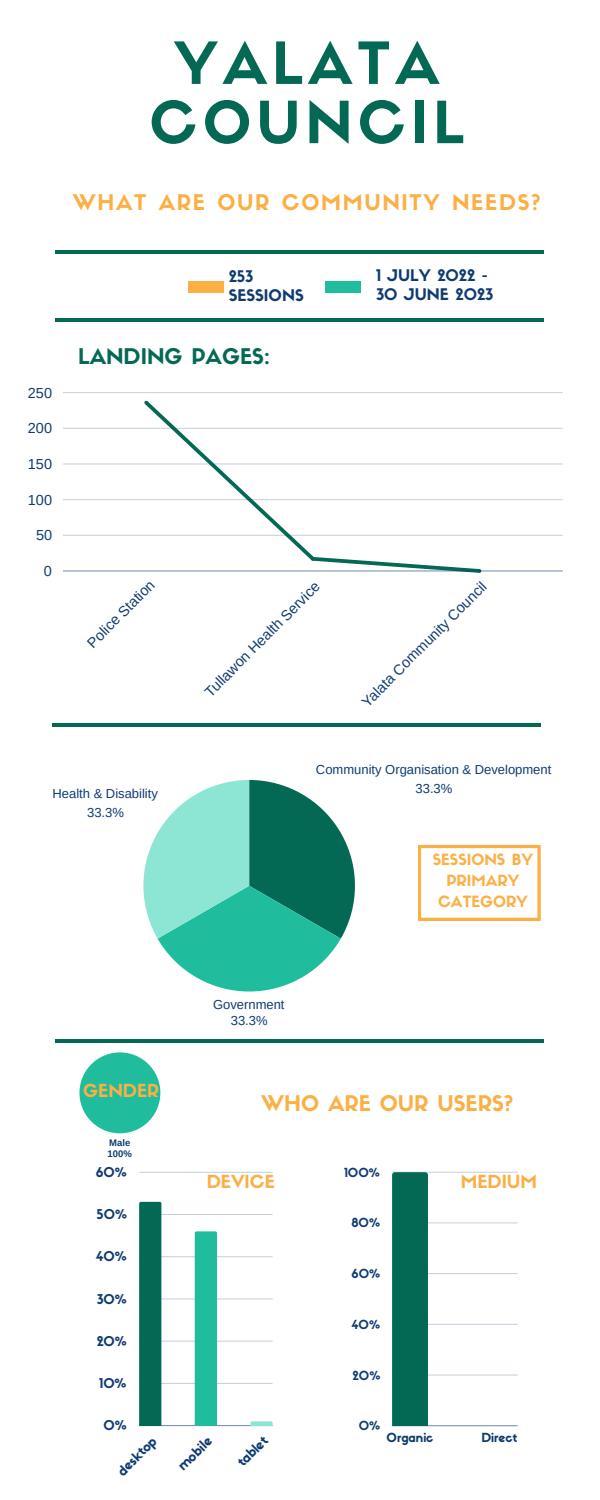
<style>
.page{position:relative;width:600px;height:1500px;background:#fff}
.page>*{position:absolute;margin:0;border:0;box-sizing:border-box;transform-origin:0 0}
.t1{font:57px/59.2px "Sifonn Basic";letter-spacing:.09em;color:#036954;text-align:center}
.t2{font:21.2px "Sifonn Basic";letter-spacing:.08em;color:#fbaf45}
.t3{font:21.2px "Sifonn Basic";color:#fbaf45}
.t4{font:21.2px "Sifonn Basic";color:#036954}
.t5{font:17.7px "Sifonn Basic";color:#fbaf45}
.t6{font:15.7px/18.8px "Sifonn Basic";color:#0f3b71}
.t7{font:15.2px/21px "Sifonn Basic";color:#fbaf45;text-align:center}
.t8{font:14.5px "Arimo";color:#0f3b71}
.t9{font:13.3px "Sifonn Basic";color:#0f3b71}
.t10{font:13px/19.2px "Arimo";color:#0f3b71;text-align:center}
.t11{font:12.3px "Sifonn Basic";color:#0f3b71}
.t12{font:700 9.5px/11.4px "Arimo";color:#0f3b71}
</style>
<div class="page">
<div style="left:188px;top:281px;width:36px;height:12px;background:#fbaf45"></div>
<div style="left:326px;top:281px;width:35px;height:12px;background:#1fbd9d"></div>
<svg style="left:143px;top:780px;width:212px;height:212px"></svg>
<svg style="left:418px;top:845px;width:123px;height:76px"></svg>
<hr style="left:392px;top:1425px;width:126px;height:1px;background:#93a7bf">
<hr style="left:392px;top:1375px;width:126px;height:1px;background:#dee4eb">
<hr style="left:392px;top:1324px;width:126px;height:1px;background:#cdd6e1">
<hr style="left:392px;top:1273px;width:126px;height:1px;background:#cad3df">
<hr style="left:392px;top:1223px;width:126px;height:1px;background:#e6ebf0">
<hr style="left:392px;top:1172px;width:126px;height:1px;background:#d5dde6">
<div style="left:392px;top:1172px;width:36px;height:254px;background:#036954"></div>
<hr style="left:56px;top:250px;width:488px;height:4px;background:#036954">
<hr style="left:55px;top:318px;width:489px;height:4px;background:#036954">
<hr style="left:52px;top:723px;width:489px;height:4px;background:#036954">
<hr style="left:56px;top:1039px;width:488px;height:3px;background:#036954">
<svg style="left:141px;top:400px;width:343px;height:173px"></svg>
<hr style="left:63px;top:571px;width:500px;height:1px;background:#bdc9d8">
<hr style="left:63px;top:535px;width:500px;height:1px;background:#cfd7e2">
<hr style="left:63px;top:499px;width:500px;height:1px;background:#cbd4e0">
<hr style="left:63px;top:464px;width:500px;height:1px;background:#e2e7ee">
<hr style="left:63px;top:428px;width:500px;height:1px;background:#ced7e2">
<hr style="left:63px;top:392px;width:500px;height:1px;background:#ccd5e0">
<svg style="left:79px;top:1052px;width:81px;height:81px"></svg>
<hr style="left:139px;top:1425px;width:134px;height:1px;background:#7f96b3">
<hr style="left:139px;top:1383px;width:134px;height:1px;background:#c9d3df">
<hr style="left:139px;top:1341px;width:134px;height:1px;background:#d7dee7">
<hr style="left:139px;top:1299px;width:134px;height:1px;background:#e4e9ef">
<hr style="left:139px;top:1256px;width:134px;height:1px;background:#d0d9e3">
<hr style="left:139px;top:1214px;width:134px;height:1px;background:#c2cddb">
<hr style="left:139px;top:1172px;width:134px;height:1px;background:#cfd8e3">
<div style="left:139px;top:1202px;width:22px;height:224px;background:#036954"></div>
<div style="left:195px;top:1231px;width:22px;height:195px;background:#1fbd9d"></div>
<svg style="left:250px;top:1421px;width:23px;height:5px"></svg>
<h1 class="t1" style="left:149px;top:40px;width:316px">YALATA<br>COUNCIL</h1>
<h2 class="t2" style="left:73px;top:194px;width:469px">WHAT ARE OUR COMMUNITY NEEDS?</h2>
<p class="t6" style="left:229px;top:269px;width:76px">253<br>SESSIONS</p>
<h2 class="t6" style="left:376px;top:268px;width:119px">1 JULY 2022 -<br>30 JUNE 2023</h2>
<p class="t8" style="left:28px;top:385px;width:26px">250</p>
<p class="t8" style="left:28px;top:420px;width:26px">200</p>
<p class="t8" style="left:28px;top:456px;width:26px">150</p>
<p class="t8" style="left:28px;top:492px;width:26px">100</p>
<p class="t8" style="left:36px;top:527px;width:18px">50</p>
<p class="t8" style="left:44px;top:563px;width:10px">0</p>
<p class="t4" style="left:78px;top:348px;width:193px">LANDING PAGES:</p>
<p class="t8" style="left:84px;top:639px;width:90px;rotate:-45deg">Police Station</p>
<p class="t8" style="left:201px;top:688px;width:157px;rotate:-45deg">Tul awon Health Service</p>
<p class="t8" style="left:358px;top:698px;width:171px;rotate:-45deg">Yalata Community Council</p>
<p class="t10" style="left:53px;top:784px;width:107px">Health &amp; Disability<br>33.3%</p>
<h3 class="t5" style="left:83px;top:1084px;width:78px">GENDER</h3>
<p class="t12" style="left:108px;top:1137px;width:26px">Male<br>100%</p>
<p class="t9" style="left:96px;top:1167px;width:33px">60%</p>
<p class="t9" style="left:97px;top:1209px;width:32px">50%</p>
<p class="t9" style="left:96px;top:1252px;width:32px">40%</p>
<p class="t9" style="left:97px;top:1294px;width:32px">30%</p>
<p class="t9" style="left:97px;top:1336px;width:32px">20%</p>
<p class="t9" style="left:99px;top:1378px;width:29px">10%</p>
<p class="t9" style="left:104px;top:1420px;width:25px">0%</p>
<p class="t10" style="left:316px;top:760px;width:237px">Community Organisation &amp; Development<br>33.3%</p>
<p class="t10" style="left:213px;top:996px;width:73px;line-height:16.5px">Government<br>33.3%</p>
<p class="t7" style="left:433px;top:851px;width:102px">SESSIONS BY</p>
<p class="t7" style="left:438px;top:872px;width:91px">PRIMARY<br>CATEGORY</p>
<h3 class="t3" style="left:261px;top:1095px;width:254px">WHO ARE OUR USERS?</h3>
<p class="t11" style="left:344px;top:1167px;width:37px">100%</p>
<h2 class="t5" style="left:207px;top:1175px;width:70px">DEVICE</h2>
<h3 class="t5" style="left:461px;top:1175px;width:78px">MEDIUM</h3>
<p class="t11" style="left:351px;top:1218px;width:30px">80%</p>
<p class="t11" style="left:351px;top:1269px;width:30px">60%</p>
<p class="t11" style="left:352px;top:1320px;width:30px">40%</p>
<p class="t11" style="left:353px;top:1370px;width:29px">20%</p>
<p class="t11" style="left:359px;top:1421px;width:23px">0%</p>
<p class="t9" style="left:116px;top:1470px;width:51px;rotate:-45deg">desktop</p>
<p class="t9" style="left:176px;top:1464px;width:44px;rotate:-45deg">mobile</p>
<p class="t9" style="left:236px;top:1460px;width:38px;rotate:-45deg">tablet</p>
<p class="t11" style="left:387px;top:1433px;width:48px">Organic</p>
<p class="t11" style="left:481px;top:1433px;width:37px">Direct</p>
</div>
